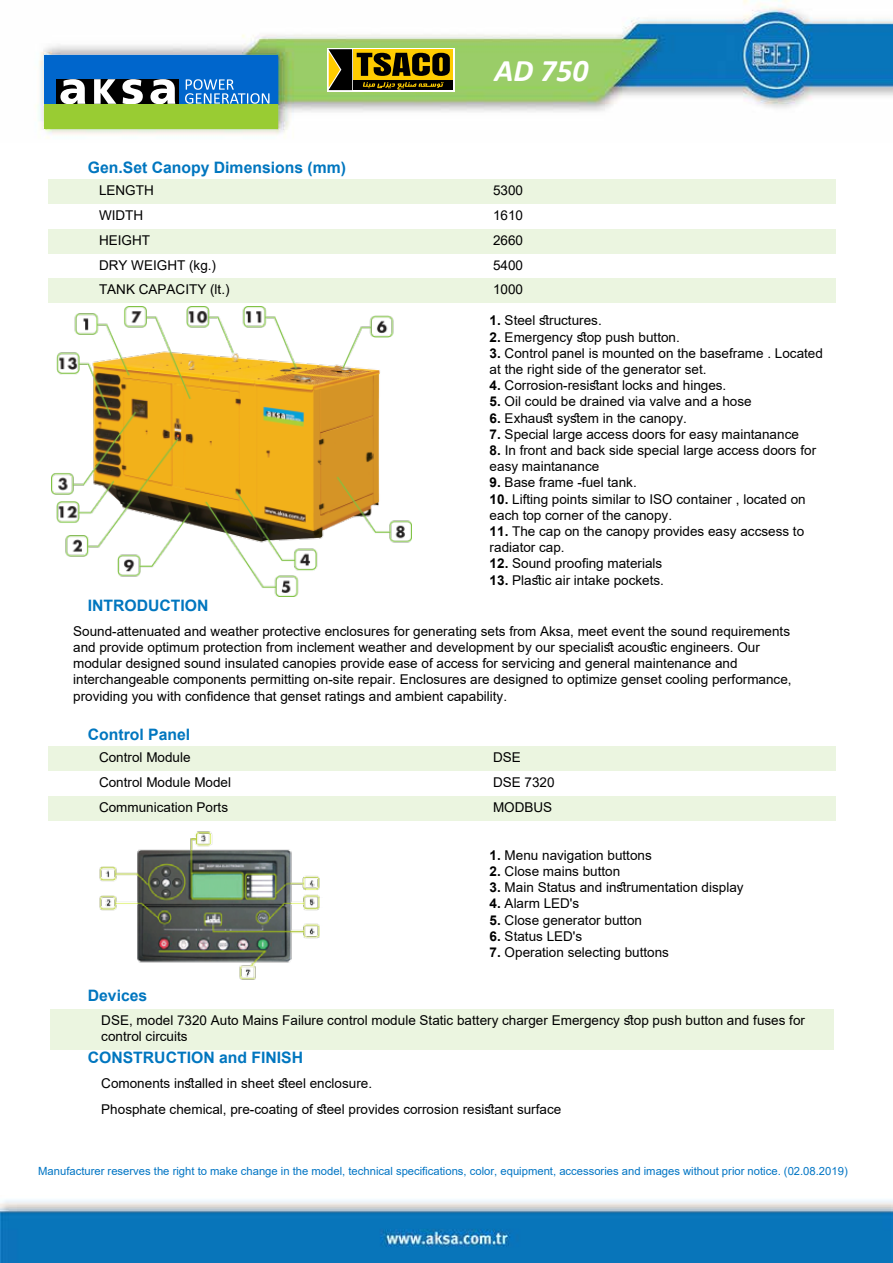
<style>
.page{position:relative;width:893px;height:1263px;background:#fff}
.page>*{position:absolute;margin:0;border:0;box-sizing:border-box;transform-origin:0 0}
.t1{font:italic 700 31.5px "Calibri";color:#fff}
.t2{font:700 15.75px "Arial";color:#0076bf}
.t3{font:13.5px/16.2px "Arial";color:#000}
.t4{font:11.25px "Arial";color:#0075c4}
.s1{font-weight:700}
</style>
<div class="page">
<img style="left:36px;top:0;width:856px;height:138px">
<img style="left:0;top:1200px;width:892px;height:63px">
<div style="left:48px;top:179px;width:394px;height:25px;background:#ebf5e0"></div>
<div style="left:442px;top:179px;width:394px;height:25px;background:#ebf5e0"></div>
<div style="left:48px;top:229px;width:394px;height:25px;background:#ebf5e0"></div>
<div style="left:442px;top:229px;width:394px;height:25px;background:#ebf5e0"></div>
<div style="left:48px;top:278px;width:394px;height:25px;background:#ebf5e0"></div>
<div style="left:442px;top:278px;width:394px;height:25px;background:#ebf5e0"></div>
<div style="left:48px;top:746px;width:394px;height:25px;background:#ebf5e0"></div>
<div style="left:442px;top:746px;width:394px;height:25px;background:#ebf5e0"></div>
<div style="left:48px;top:796px;width:394px;height:25px;background:#ebf5e0"></div>
<div style="left:442px;top:796px;width:394px;height:25px;background:#ebf5e0"></div>
<div style="left:51px;top:1010px;width:783px;height:40px;background:#ebf5e0"></div>
<img style="left:52px;top:307px;width:360px;height:290px">
<img style="left:99px;top:831px;width:221px;height:149px">
<svg style="left:327px;top:48px;width:127px;height:44px"></svg>
<div style="left:353px;top:49px;width:100px;height:30px;background:#fc0"></div>
<div style="left:353px;top:81px;width:100px;height:9px;background:#000"></div>
<svg style="left:328px;top:49px;width:122px;height:41px"></svg>
<div style="left:44px;top:104px;width:234px;height:24px;background:#9c3"></div>
<div style="left:44px;top:55px;width:234px;height:49px;background:#06c"></div>
<div style="left:57px;top:79px;width:122px;height:25px;background:#000"></div>
<svg style="left:60px;top:79px;width:25px;height:25px"></svg>
<svg style="left:150px;top:79px;width:25px;height:25px"></svg>
<svg style="left:122px;top:79px;width:21px;height:25px"></svg>
<svg style="left:94px;top:79px;width:22px;height:25px"></svg>
<svg style="left:185px;top:79px;width:84px;height:25px"></svg>
<h1 class="t1" style="left:494px;top:48px;width:95px">AD 750</h1>
<p class="t2" style="left:88px;top:156px;width:260px">Gen.Set Canopy Dimensions (mm)</p>
<p class="t3" style="left:99px;top:182px;width:56px">LENGTH</p>
<p class="t3" style="left:493px;top:182px;width:32px">5300</p>
<p class="t3" style="left:99px;top:207px;width:46px">WIDTH</p>
<p class="t3" style="left:493px;top:207px;width:32px">1610</p>
<p class="t3" style="left:99px;top:232px;width:53px">HEIGHT</p>
<p class="t3" style="left:493px;top:232px;width:32px">2660</p>
<p class="t3" style="left:99px;top:257px;width:119px">DRY WEIGHT (kg.)</p>
<p class="t3" style="left:493px;top:257px;width:32px">5400</p>
<p class="t3" style="left:99px;top:281px;width:132px">TANK CAPACITY (lt.)</p>
<p class="t3" style="left:493px;top:281px;width:32px">1000</p>
<p class="t3" style="left:489px;top:313px;width:114px"><span class="s1">1.</span> Steel structures.</p>
<p class="t3" style="left:489px;top:329px;width:192px"><span class="s1">2.</span> Emergency stop push button.</p>
<p class="t3" style="left:489px;top:345px;width:335px"><span class="s1">3.</span> Control panel is mounted on the baseframe . Located at the right side of the generator set.</p>
<p class="t3" style="left:489px;top:377px;width:238px"><span class="s1">4.</span> Corrosion-resistant locks and hinges.</p>
<p class="t3" style="left:489px;top:394px;width:263px"><span class="s1">5.</span> Oil could be drained via valve and a hose</p>
<p class="t3" style="left:489px;top:410px;width:199px"><span class="s1">6.</span> Exhaust system in the canopy.</p>
<p class="t3" style="left:489px;top:426px;width:311px"><span class="s1">7.</span> Special large access doors for easy maintanance</p>
<p class="t3" style="left:489px;top:442px;width:328px"><span class="s1">8.</span> In front and back side special large access doors for easy maintanance</p>
<p class="t3" style="left:489px;top:475px;width:149px"><span class="s1">9.</span> Base frame -fuel tank.</p>
<p class="t3" style="left:489px;top:491px;width:317px"><span class="s1">10.</span> Lifting points similar to ISO container , located on each top corner of the canopy.</p>
<p class="t3" style="left:489px;top:523px;width:316px"><span class="s1">11.</span> The cap on the canopy provides easy accsess to radiator cap.</p>
<p class="t3" style="left:489px;top:556px;width:174px"><span class="s1">12.</span> Sound proofing materials</p>
<p class="t3" style="left:489px;top:572px;width:176px"><span class="s1">13.</span> Plastic air intake pockets.</p>
<p class="t2" style="left:88px;top:595px;width:122px">INTRODUCTION</p>
<p class="t3" style="left:73px;top:623px;width:720px">Sound-attenuated and weather protective enclosures for generating sets from Aksa, meet event the sound requirements and provide optimum protection from inclement weather and development by our specialist acoustic engineers. Our modular designed sound insulated canopies provide ease of access for servicing and general maintenance and interchangeable components permitting on-site repair. Enclosures are designed to optimize genset cooling performance, providing you with confidence that genset ratings and ambient capability.</p>
<p class="t2" style="left:88px;top:723px;width:104px">Control Panel</p>
<p class="t3" style="left:99px;top:749px;width:93px">Control Module</p>
<p class="t3" style="left:493px;top:749px;width:29px">DSE</p>
<p class="t3" style="left:99px;top:774px;width:134px">Control Module Model</p>
<p class="t3" style="left:493px;top:774px;width:63px">DSE 7320</p>
<p class="t3" style="left:99px;top:799px;width:131px">Communication Ports</p>
<p class="t3" style="left:493px;top:799px;width:61px">MODBUS</p>
<p class="t3" style="left:489px;top:847px;width:164px"><span class="s1">1.</span> Menu navigation buttons</p>
<p class="t3" style="left:489px;top:863px;width:132px"><span class="s1">2.</span> Close mains button</p>
<p class="t3" style="left:489px;top:879px;width:255px"><span class="s1">3.</span> Main Status and instrumentation display</p>
<p class="t3" style="left:489px;top:895px;width:91px"><span class="s1">4.</span> Alarm LED's</p>
<p class="t3" style="left:489px;top:912px;width:154px"><span class="s1">5.</span> Close generator button</p>
<p class="t3" style="left:489px;top:928px;width:94px"><span class="s1">6.</span> Status LED's</p>
<p class="t3" style="left:489px;top:944px;width:181px"><span class="s1">7.</span> Operation selecting buttons</p>
<p class="t2" style="left:88px;top:984px;width:61px">Devices</p>
<p class="t3" style="left:101px;top:1012px;width:705px">DSE, model 7320 Auto Mains Failure control module Static battery charger Emergency stop push button and fuses for control circuits</p>
<p class="t2" style="left:88px;top:1047px;width:217px">CONSTRUCTION and FINISH</p>
<p class="t3" style="left:101px;top:1070px;width:461px;line-height:26.2px">Comonents installed in sheet steel enclosure.<br>Phosphate chemical, pre-coating of steel provides corrosion resistant surface</p>
<p class="t4" style="left:38px;top:1163px;width:811px">Manufacturer reserves the right to make change in the model, technical specifications, color, equipment, accessories and images without prior notice. (02.08.2019)</p>
</div>
